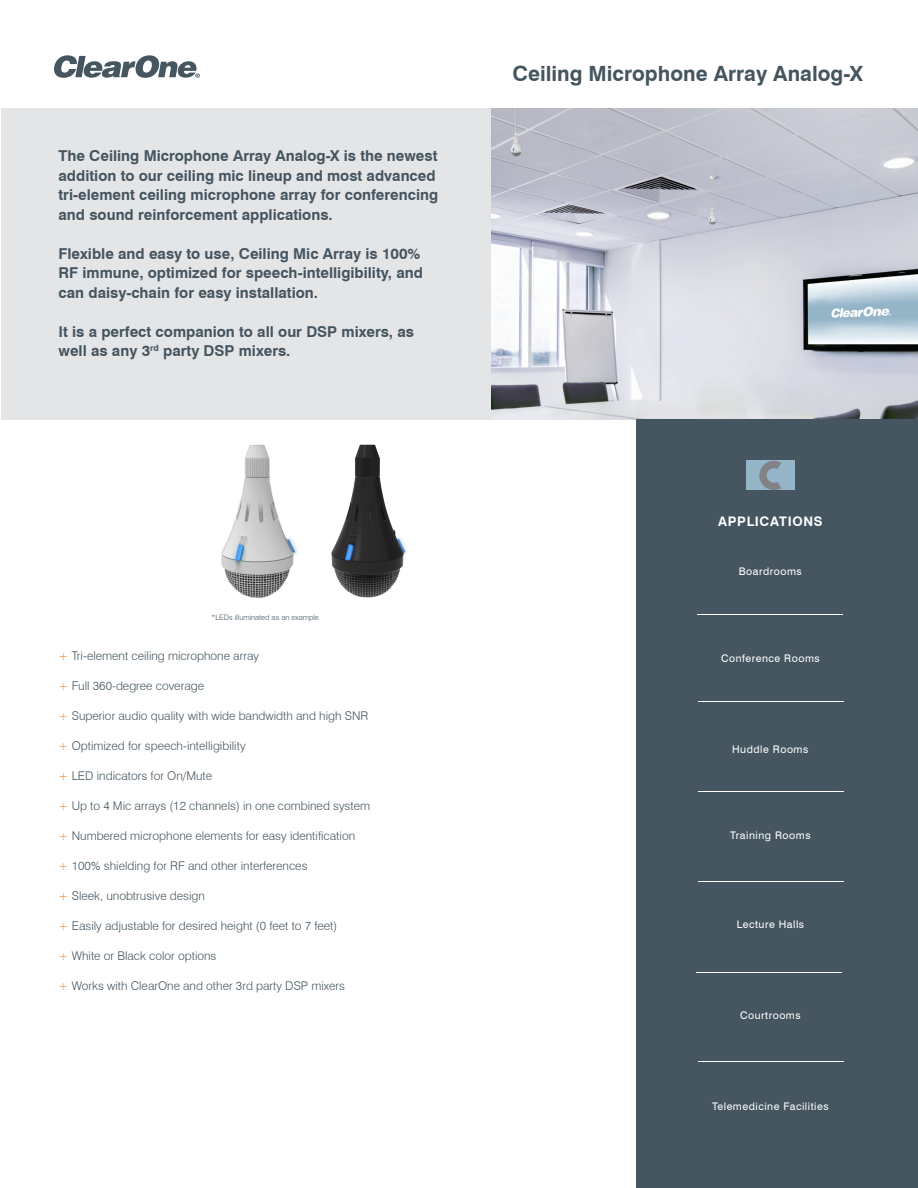
<style>
.page{position:relative;width:918px;height:1188px;background:#fff}
.page>*{position:absolute;margin:0;border:0;box-sizing:border-box;transform-origin:0 0}
.t1{font:700 21px "Swiss 721 BT";color:#45555f}
.t2{font:700 15px/19.5px "Swiss 721 BT";color:#45555f}
.t3{font:700 13.2px "Swiss 721 BT";letter-spacing:.05em;color:#fff}
.t4{font:300 12px "Swiss 721 BT";color:#45555f}
.t5{font:10.5px "Swiss 721 BT";letter-spacing:.05em;color:#fff}
.t6{font:300 7.5px "Swiss 721 BT";color:#45555f}
.s1{color:#f48026}
</style>
<div class="page">
<img style="left:491px;top:108px;width:427px;height:311px">
<div style="left:2px;top:108px;width:489px;height:312px;background:#e4e5e7"></div>
<svg style="left:54px;top:55px;width:146px;height:23px"></svg>
<div style="left:636px;top:419px;width:282px;height:769px;background:#455660"></div>
<div style="left:746px;top:461px;width:49px;height:29px;background:#94b4c8"></div>
<svg style="left:759px;top:461px;width:22px;height:29px"></svg>
<hr style="left:698px;top:615px;width:145px;height:1px;background:#fff">
<hr style="left:696px;top:972px;width:146px;height:1px;background:#fff">
<hr style="left:698px;top:702px;width:146px;height:1px;background:#fff">
<hr style="left:698px;top:792px;width:146px;height:1px;background:#fff">
<hr style="left:698px;top:881px;width:146px;height:1px;background:#fff">
<hr style="left:698px;top:1061px;width:146px;height:1px;background:#fff">
<img style="left:331px;top:444px;width:76px;height:154px">
<img style="left:221px;top:444px;width:77px;height:154px">
<p class="t2" style="left:59px;top:146px;width:381px">The Ceiling Microphone Array Analog-X is the newest addition to our ceiling mic lineup and most advanced tri-element ceiling microphone array for conferencing and sound reinforcement applications.</p>
<p class="t2" style="left:59px;top:244px;width:366px">Flexible and easy to use, Ceiling Mic Array is 100%<br>RF immune, optimized for speech-intelligibility, and can daisy-chain for easy installation.</p>
<p class="t2" style="left:59px;top:322px;width:357px">It is a perfect companion to all our DSP mixers, as well as any 3<sup>rd</sup> party DSP mixers.</p>
<p class="t6" style="left:212px;top:613px;width:109px">*LEDs illuminated as an example</p>
<p class="t4" style="left:59px;top:648px;width:202px"><span class="s1">+</span> Tri-element ceiling microphone array</p>
<p class="t4" style="left:59px;top:678px;width:147px"><span class="s1">+</span> Full 360-degree coverage</p>
<p class="t4" style="left:59px;top:708px;width:311px"><span class="s1">+</span> Superior audio quality with wide bandwidth and high SNR</p>
<p class="t4" style="left:59px;top:738px;width:189px"><span class="s1">+</span> Optimized for speech-intelligibility</p>
<p class="t4" style="left:59px;top:768px;width:155px"><span class="s1">+</span> LED indicators for On/Mute</p>
<p class="t4" style="left:59px;top:798px;width:313px"><span class="s1">+</span> Up to 4 Mic arrays (12 channels) in one combined system</p>
<p class="t4" style="left:59px;top:828px;width:298px"><span class="s1">+</span> Numbered microphone elements for easy identification</p>
<p class="t4" style="left:59px;top:858px;width:251px"><span class="s1">+</span> 100% shielding for RF and other interferences</p>
<p class="t4" style="left:59px;top:888px;width:148px"><span class="s1">+</span> Sleek, unobtrusive design</p>
<p class="t4" style="left:59px;top:918px;width:280px"><span class="s1">+</span> Easily adjustable for desired height (0 feet to 7 feet)</p>
<p class="t4" style="left:59px;top:948px;width:159px"><span class="s1">+</span> White or Black color options</p>
<p class="t4" style="left:59px;top:978px;width:288px"><span class="s1">+</span> Works with ClearOne and other 3rd party DSP mixers</p>
<p class="t1" style="left:512px;top:61px;width:352px">Ceiling Microphone Array Analog-X</p>
<p class="t3" style="left:718px;top:513px;width:106px">APPLICATIONS</p>
<p class="t5" style="left:739px;top:565px;width:65px">Boardrooms</p>
<p class="t5" style="left:721px;top:652px;width:100px">Conference Rooms</p>
<p class="t5" style="left:732px;top:743px;width:78px">Huddle Rooms</p>
<p class="t5" style="left:730px;top:829px;width:82px">Training Rooms</p>
<p class="t5" style="left:737px;top:918px;width:69px">Lecture Halls</p>
<p class="t5" style="left:740px;top:1009px;width:62px">Courtrooms</p>
<p class="t5" style="left:712px;top:1099px;width:118px">Telemedicine Facilities</p>
</div>
